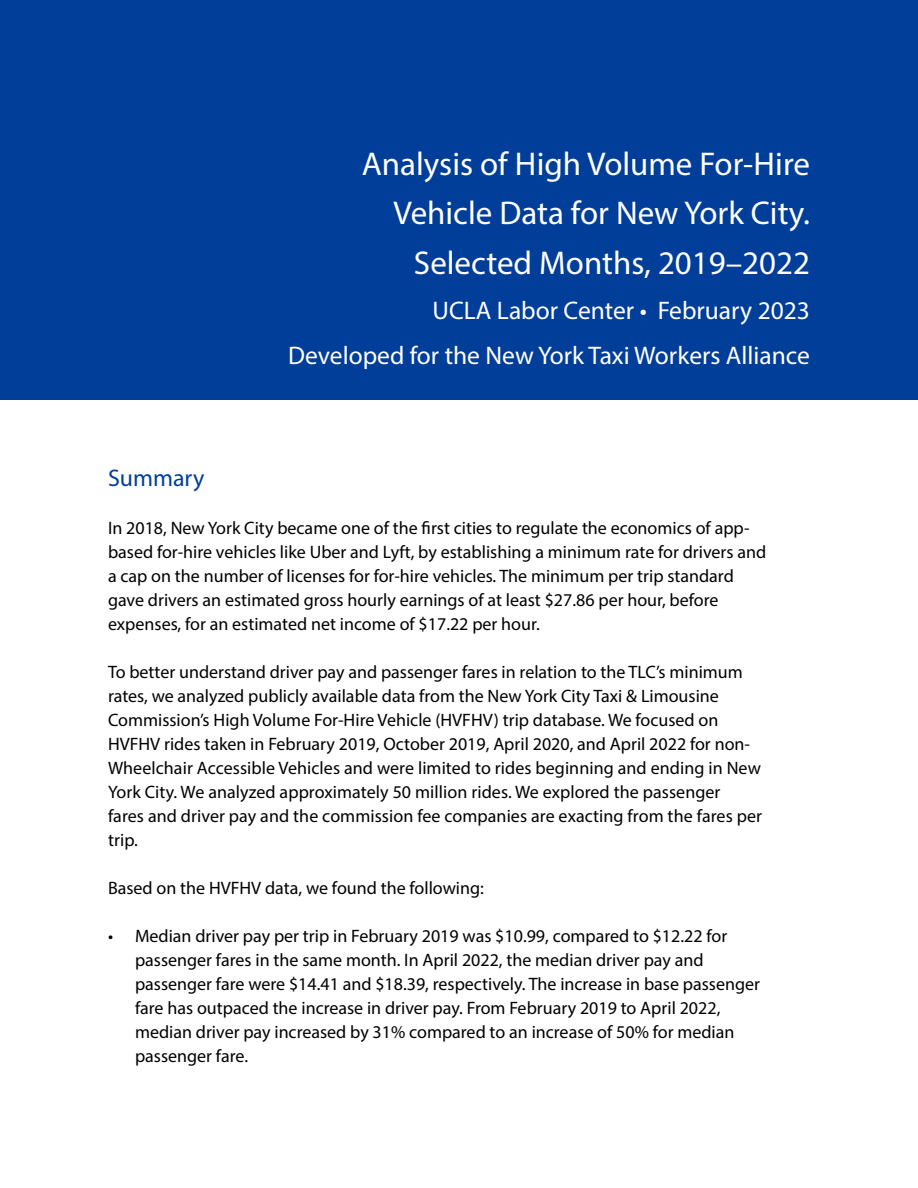
<style>
.page{position:relative;width:918px;height:1188px;background:#fff}
.page>*{position:absolute;margin:0;border:0;box-sizing:border-box;transform-origin:0 0}
.t1{font:33px/49.5px "Myriad Pro";color:#fff;text-align:right}
.t2{font:25.5px/45px "Myriad Pro";color:#fff;text-align:right}
.t3{font:24px "Myriad Pro";color:#013e99}
.t4{font:18px/24px "Myriad Pro";color:#000}
</style>
<div class="page">
<div style="left:0;top:0;width:918px;height:400px;background:#013e99"></div>
<h1 class="t1" style="left:362px;top:139px;width:450px">Analysis of High Volume For-Hire<br>Vehicle Data for New York City.<br>Selected Months, 2019–2022</h1>
<h2 class="t2" style="left:288px;top:287px;width:523px">UCLA Labor Center • February 2023<br>Developed for the New York Taxi Workers Alliance</h2>
<h3 class="t3" style="left:108px;top:463px;width:98px">Summary</h3>
<p class="t4" style="left:108px;top:516px;width:660px">In 2018, New York City became one of the first cities to regulate the economics of app&shy;based for-hire vehicles like Uber and Lyft, by establishing a minimum rate for drivers and a cap on the number of licenses for for-hire vehicles. The minimum per trip standard gave drivers an estimated gross hourly earnings of at least $27.86 per hour, before expenses, for an estimated net income of $17.22 per hour.</p>
<p class="t4" style="left:108px;top:660px;width:656px">To better understand driver pay and passenger fares in relation to the TLC’s minimum rates, we analyzed publicly available data from the New York City Taxi &amp; Limousine Commission’s High Volume For-Hire Vehicle (HVFHV) trip database. We focused on HVFHV rides taken in February 2019, October 2019, April 2020, and April 2022 for non-Wheelchair Accessible Vehicles and were limited to rides beginning and ending in New York City. We analyzed approximately 50 million rides. We explored the passenger<br>fares and driver pay and the commission fee companies are exacting from the fares per trip.</p>
<p class="t4" style="left:108px;top:876px;width:377px">Based on the HVFHV data, we found the following:</p>
<p class="t4" style="left:135px;top:924px;width:627px;text-indent:-27px">• Median driver pay per trip in February 2019 was $10.99, compared to $12.22 for passenger fares in the same month. In April 2022, the median driver pay and passenger fare were $14.41 and $18.39, respectively. The increase in base passenger fare has outpaced the increase in driver pay. From February 2019 to April 2022, median driver pay increased by 31% compared to an increase of 50% for median passenger fare.</p>
</div>
